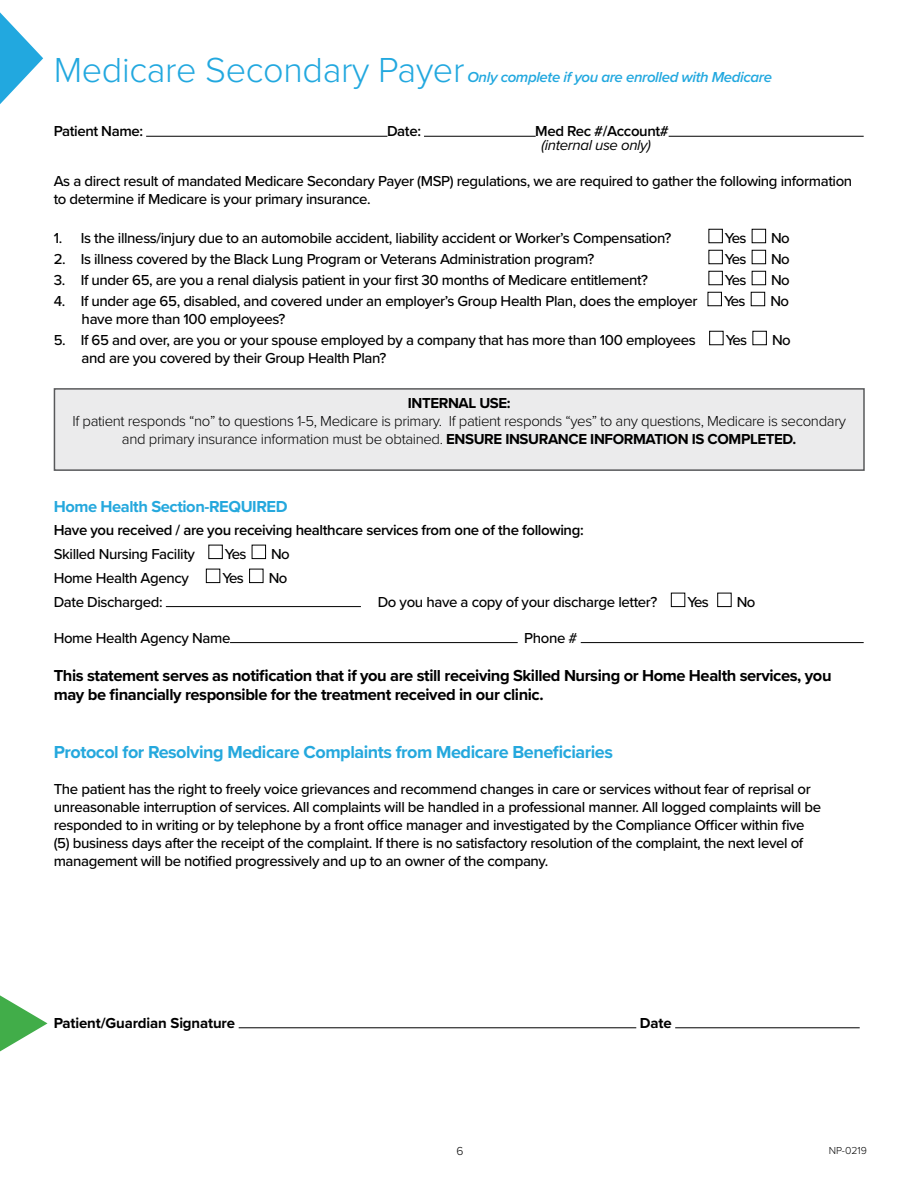
<style>
.page{position:relative;width:918px;height:1188px;background:#fff}
.page>*{position:absolute;margin:0;border:0;box-sizing:border-box;transform-origin:0 0}
.t1{font:300 36px "Proxima Nova";letter-spacing:-.01em;color:#22a8df}
.t2{font:700 18px "Proxima Nova";letter-spacing:-.025em;color:#25a8dd}
.t3{font:700 16.5px/19.8px "Proxima Nova";letter-spacing:-.025em;color:#000}
.t4{font:700 16.5px "Proxima Nova";letter-spacing:-.025em;color:#25a8dd}
.t5{font:500 15px/18px "Proxima Nova";letter-spacing:-.025em;color:#000}
.t6{font:300 15px/18px "Proxima Nova";letter-spacing:-.025em;color:#000;text-align:center}
.t7{font:600 15px "Proxima Nova";letter-spacing:-.025em;color:#000}
.t8{font:700 15px "Proxima Nova";letter-spacing:-.01em;color:#000}
.t9{font:italic 600 15px "Proxima Nova";letter-spacing:-.025em;color:#22a8df}
.t10{font:italic 15px "Proxima Nova";letter-spacing:-.025em;color:#000}
.t11{font:300 12px "Proxima Nova";color:#000}
.t12{font:300 10.5px "Proxima Nova";color:#000}
.s1{font-weight:700}
</style>
<div class="page">
<svg style="left:0;top:12px;width:43px;height:92px"></svg>
<hr style="left:146px;top:136px;width:241px;height:1px;background:#000">
<hr style="left:424px;top:136px;width:112px;height:1px;background:#000">
<hr style="left:669px;top:136px;width:195px;height:1px;background:#000">
<div style="left:709px;top:229px;width:14px;height:14px;border:1px solid #000"></div>
<div style="left:752px;top:229px;width:14px;height:14px;border:1px solid #000"></div>
<div style="left:709px;top:250px;width:14px;height:14px;border:1px solid #000"></div>
<div style="left:752px;top:250px;width:14px;height:14px;border:1px solid #000"></div>
<div style="left:709px;top:271px;width:14px;height:14px;border:1px solid #000"></div>
<div style="left:752px;top:271px;width:14px;height:14px;border:1px solid #000"></div>
<div style="left:708px;top:292px;width:14px;height:14px;border:1px solid #000"></div>
<div style="left:751px;top:292px;width:14px;height:14px;border:1px solid #000"></div>
<div style="left:709px;top:331px;width:14px;height:14px;border:1px solid #000"></div>
<div style="left:753px;top:331px;width:14px;height:14px;border:1px solid #000"></div>
<div style="left:54px;top:389px;width:810px;height:81px;background:#ebebec"></div>
<div style="left:54px;top:388px;width:811px;height:83px;border:2px solid #58595b"></div>
<div style="left:209px;top:545px;width:14px;height:14px;border:1px solid #000"></div>
<div style="left:252px;top:545px;width:14px;height:14px;border:1px solid #000"></div>
<div style="left:206px;top:569px;width:14px;height:14px;border:1px solid #000"></div>
<div style="left:249px;top:569px;width:14px;height:14px;border:1px solid #000"></div>
<hr style="left:166px;top:606px;width:195px;height:1px;background:#000">
<div style="left:671px;top:593px;width:14px;height:14px;border:1px solid #000"></div>
<div style="left:718px;top:593px;width:13px;height:14px;border:1px solid #000"></div>
<hr style="left:230px;top:642px;width:288px;height:1px;background:#000">
<hr style="left:581px;top:642px;width:283px;height:1px;background:#000">
<hr style="left:239px;top:1028px;width:397px;height:1px;background:#000">
<hr style="left:675px;top:1028px;width:185px;height:1px;background:#000">
<svg style="left:0;top:995px;width:48px;height:56px"></svg>
<h1 class="t1" style="left:54px;top:44px;width:412px">Medicare Secondary Payer</h1>
<p class="t9" style="left:468px;top:66px;width:306px">Only complete if you are enrolled with Medicare</p>
<p class="t7" style="left:54px;top:120px;width:91px">Patient Name:</p>
<p class="t7" style="left:387px;top:120px;width:36px">Date:</p>
<p class="t7" style="left:535px;top:120px;width:135px">Med Rec #/Account#</p>
<p class="t10" style="left:542px;top:134px;width:111px">(internal use only)</p>
<p class="t5" style="left:54px;top:171px;width:800px">As a direct result of mandated Medicare Secondary Payer (MSP) regulations, we are required to gather the following information to determine if Medicare is your primary insurance.</p>
<p class="t5" style="left:54px;top:228px;width:619px">1. Is the illness/injury due to an automobile accident, liability accident or Worker’s Compensation?</p>
<p class="t5" style="left:725px;top:228px;width:23px">Yes</p>
<p class="t5" style="left:771px;top:228px;width:20px">No</p>
<p class="t5" style="left:54px;top:249px;width:542px">2. Is illness covered by the Black Lung Program or Veterans Administration program?</p>
<p class="t5" style="left:725px;top:249px;width:23px">Yes</p>
<p class="t5" style="left:771px;top:249px;width:20px">No</p>
<p class="t5" style="left:54px;top:270px;width:596px">3. If under 65, are you a renal dialysis patient in your first 30 months of Medicare entitlement?</p>
<p class="t5" style="left:725px;top:270px;width:23px">Yes</p>
<p class="t5" style="left:771px;top:270px;width:20px">No</p>
<p class="t5" style="left:54px;top:291px;width:645px">4. If under age 65, disabled, and covered under an employer’s Group Health Plan, does the employer</p>
<p class="t5" style="left:724px;top:291px;width:23px">Yes</p>
<p class="t5" style="left:770px;top:291px;width:20px">No</p>
<p class="t5" style="left:82px;top:309px;width:205px">have more than 100 employees?</p>
<p class="t5" style="left:54px;top:330px;width:644px">5. If 65 and over, are you or your spouse employed by a company that has more than 100 employees</p>
<p class="t5" style="left:726px;top:330px;width:23px">Yes</p>
<p class="t5" style="left:772px;top:330px;width:20px">No</p>
<p class="t5" style="left:82px;top:348px;width:306px">and are you covered by their Group Health Plan?</p>
<p class="t8" style="left:408px;top:392px;width:104px">INTERNAL USE:</p>
<p class="t6" style="left:73px;top:412px;width:775px">If patient responds “no” to questions 1-5, Medicare is primary. If patient responds “yes” to any questions, Medicare is secondary and primary insurance information must be obtained. <span class="s1">ENSURE INSURANCE INFORMATION IS COMPLETED.</span></p>
<p class="t4" style="left:54px;top:494px;width:235px">Home Health Section-REQUIRED</p>
<p class="t7" style="left:54px;top:519px;width:532px">Have you received / are you receiving healthcare services from one of the following:</p>
<p class="t5" style="left:54px;top:544px;width:143px">Skilled Nursing Facility</p>
<p class="t5" style="left:225px;top:544px;width:23px">Yes</p>
<p class="t5" style="left:271px;top:544px;width:20px">No</p>
<p class="t5" style="left:54px;top:568px;width:137px">Home Health Agency</p>
<p class="t5" style="left:222px;top:568px;width:23px">Yes</p>
<p class="t5" style="left:269px;top:568px;width:20px">No</p>
<p class="t5" style="left:54px;top:592px;width:111px">Date Discharged:</p>
<p class="t5" style="left:378px;top:592px;width:281px">Do you have a copy of your discharge letter?</p>
<p class="t5" style="left:687px;top:592px;width:23px">Yes</p>
<p class="t5" style="left:737px;top:592px;width:20px">No</p>
<p class="t5" style="left:54px;top:628px;width:178px">Home Health Agency Name</p>
<p class="t5" style="left:524px;top:628px;width:55px">Phone #</p>
<p class="t3" style="left:54px;top:665px;width:779px">This statement serves as notification that if you are still receiving Skilled Nursing or Home Health services, you may be financially responsible for the treatment received in our clinic.</p>
<p class="t2" style="left:54px;top:739px;width:561px">Protocol for Resolving Medicare Complaints from Medicare Beneficiaries</p>
<p class="t5" style="left:54px;top:779px;width:769px">The patient has the right to freely voice grievances and recommend changes in care or services without fear of reprisal or unreasonable interruption of services. All complaints will be handled in a professional manner. All logged complaints will be responded to in writing or by telephone by a front office manager and investigated by the Compliance Officer within five (5) business days after the receipt of the complaint. If there is no satisfactory resolution of the complaint, the next level of management will be notified progressively and up to an owner of the company.</p>
<p class="t8" style="left:54px;top:1012px;width:183px">Patient/Guardian Signature</p>
<p class="t8" style="left:640px;top:1012px;width:33px">Date</p>
<p class="t11" style="left:456px;top:1143px;width:9px">6</p>
<p class="t12" style="left:829px;top:1143px;width:39px">NP-0219</p>
</div>
